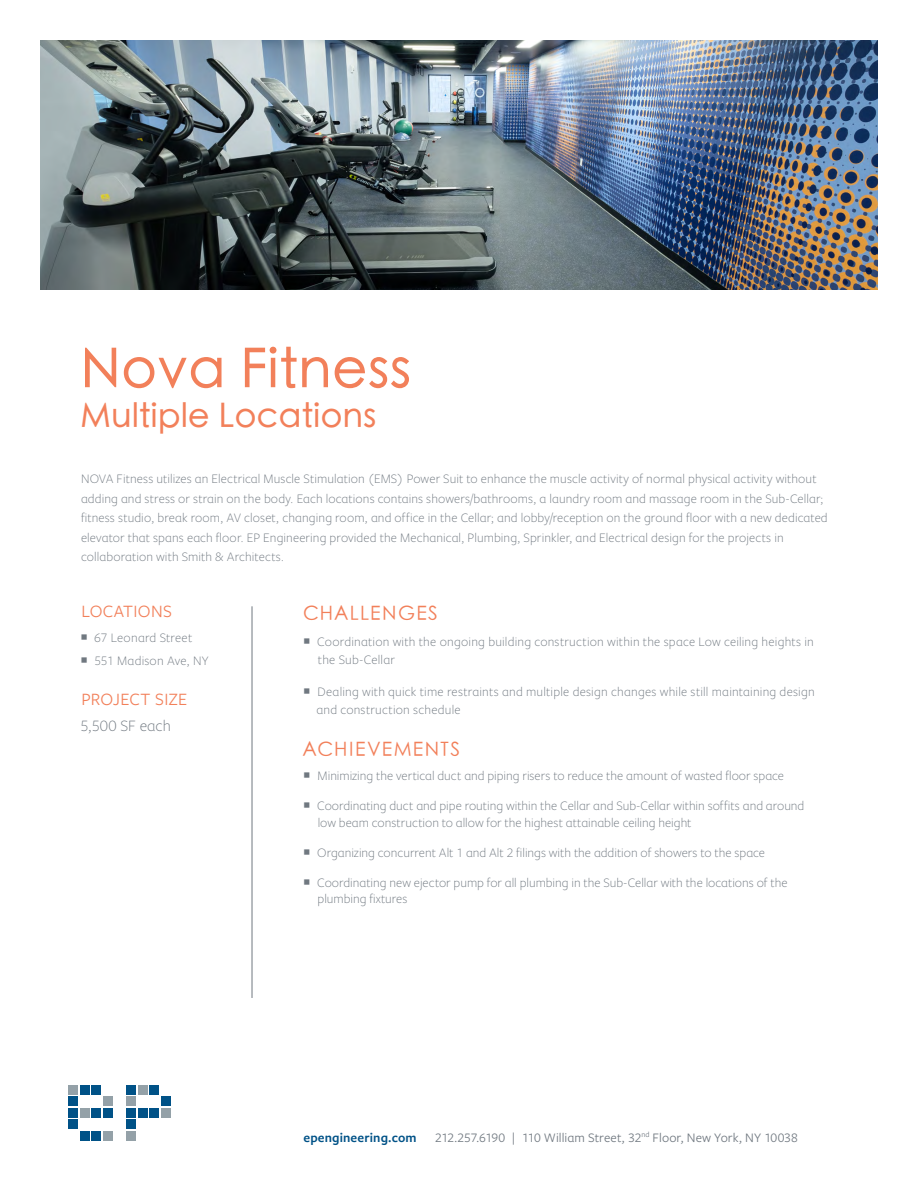
<style>
.page{position:relative;width:918px;height:1188px;background:#fff}
.page>*{position:absolute;margin:0;border:0;box-sizing:border-box;transform-origin:0 0}
.t1{font:500 54px "ST Heiti TC";letter-spacing:.015em;color:#f2805a}
.t2{font:500 33px "ST Heiti TC";letter-spacing:.015em;color:#f2805a}
.t3{font:300 19.5px "ST Heiti TC";letter-spacing:.07em;color:#f2805a}
.t4{font:18px "Freight Sans Pro";letter-spacing:.015em;color:#f2805a}
.t5{font:300 16.5px "Freight Sans Pro";color:#707880}
.t6{font:300 13.5px/19.5px "Freight Sans Pro";letter-spacing:.005em;color:#707880}
.t7{font:13.5px "Freight Sans Pro";letter-spacing:.005em;color:#707880}
.t8{font:600 13.5px "Freight Sans Pro";letter-spacing:.01em;color:#005287}
</style>
<div class="page">
<img style="left:40px;top:40px;width:838px;height:249px">
<div style="left:68px;top:1085px;width:10px;height:9px;background:#94a1a8"></div>
<div style="left:80px;top:1085px;width:9px;height:9px;background:#005287"></div>
<div style="left:92px;top:1085px;width:9px;height:9px;background:#005287"></div>
<div style="left:103px;top:1097px;width:9px;height:9px;background:#94a1a8"></div>
<div style="left:103px;top:1108px;width:9px;height:9px;background:#005287"></div>
<div style="left:92px;top:1108px;width:9px;height:9px;background:#005287"></div>
<div style="left:80px;top:1108px;width:9px;height:9px;background:#94a1a8"></div>
<div style="left:68px;top:1108px;width:10px;height:9px;background:#005287"></div>
<div style="left:68px;top:1120px;width:10px;height:9px;background:#005287"></div>
<div style="left:80px;top:1131px;width:9px;height:10px;background:#005287"></div>
<div style="left:92px;top:1131px;width:9px;height:10px;background:#005287"></div>
<div style="left:103px;top:1131px;width:9px;height:10px;background:#94a1a8"></div>
<div style="left:68px;top:1097px;width:10px;height:9px;background:#005287"></div>
<div style="left:126px;top:1085px;width:10px;height:9px;background:#005287"></div>
<div style="left:138px;top:1085px;width:9px;height:9px;background:#94a1a8"></div>
<div style="left:150px;top:1085px;width:9px;height:9px;background:#005287"></div>
<div style="left:161px;top:1097px;width:9px;height:9px;background:#005287"></div>
<div style="left:161px;top:1108px;width:9px;height:9px;background:#94a1a8"></div>
<div style="left:150px;top:1108px;width:9px;height:9px;background:#005287"></div>
<div style="left:138px;top:1108px;width:9px;height:9px;background:#005287"></div>
<div style="left:126px;top:1108px;width:10px;height:9px;background:#005287"></div>
<div style="left:126px;top:1120px;width:10px;height:9px;background:#005287"></div>
<div style="left:126px;top:1131px;width:10px;height:10px;background:#94a1a8"></div>
<div style="left:126px;top:1097px;width:10px;height:9px;background:#94a1a8"></div>
<hr style="left:252px;top:606px;width:1px;height:392px;background:#707880">
<h1 class="t1" style="left:81px;top:341px;width:332px">Nova Fitness</h1>
<h2 class="t2" style="left:81px;top:399px;width:297px">Multiple Locations</h2>
<p class="t6" style="left:81px;top:468px;width:748px">NOVA Fitness utilizes an Electrical Muscle Stimulation (EMS) Power Suit to enhance the muscle activity of normal physical activity without adding and stress or strain on the body. Each locations contains showers/bathrooms, a laundry room and massage room in the Sub-Cellar; fitness studio, break room, AV closet, changing room, and office in the Cellar; and lobby/reception on the ground floor with a new dedicated elevator that spans each floor. EP Engineering provided the Mechanical, Plumbing, Sprinkler, and Electrical design for the projects in collaboration with Smith &amp; Architects.</p>
<h3 class="t4" style="left:81px;top:600px;width:92px">LOCATIONS</h3>
<p class="t6" style="left:94px;top:626px;width:116px;line-height:22.5px">67 Leonard Street<br>551 Madison Ave, NY</p>
<h3 class="t4" style="left:81px;top:687px;width:107px">PROJECT SIZE</h3>
<p class="t5" style="left:80px;top:715px;width:92px">5,500 SF each</p>
<h3 class="t3" style="left:303px;top:598px;width:136px">CHALLENGES</h3>
<p class="t6" style="left:317px;top:632px;width:498px;line-height:18px">Coordination with the ongoing building construction within the space Low ceiling heights in the Sub-Cellar</p>
<p class="t6" style="left:316px;top:682px;width:500px;line-height:18px">Dealing with quick time restraints and multiple design changes while still maintaining design and construction schedule</p>
<h3 class="t3" style="left:302px;top:733px;width:159px">ACHIEVEMENTS</h3>
<p class="t6" style="left:318px;top:766px;width:468px">Minimizing the vertical duct and piping risers to reduce the amount of wasted floor space</p>
<p class="t6" style="left:317px;top:797px;width:489px;line-height:16.5px">Coordinating duct and pipe routing within the Cellar and Sub-Cellar within soffits and around low beam construction to allow for the highest attainable ceiling height</p>
<p class="t6" style="left:317px;top:842px;width:449px">Organizing concurrent Alt 1 and Alt 2 filings with the addition of showers to the space</p>
<p class="t6" style="left:317px;top:874px;width:472px;line-height:16.5px">Coordinating new ejector pump for all plumbing in the Sub-Cellar with the locations of the plumbing fixtures</p>
<p class="t8" style="left:303px;top:1128px;width:115px">epengineering.com</p>
<p class="t7" style="left:435px;top:1129px;width:364px">212.257.6190 | 110 William Street, 32<sup>nd</sup> Floor, New York, NY 10038</p>
</div>
